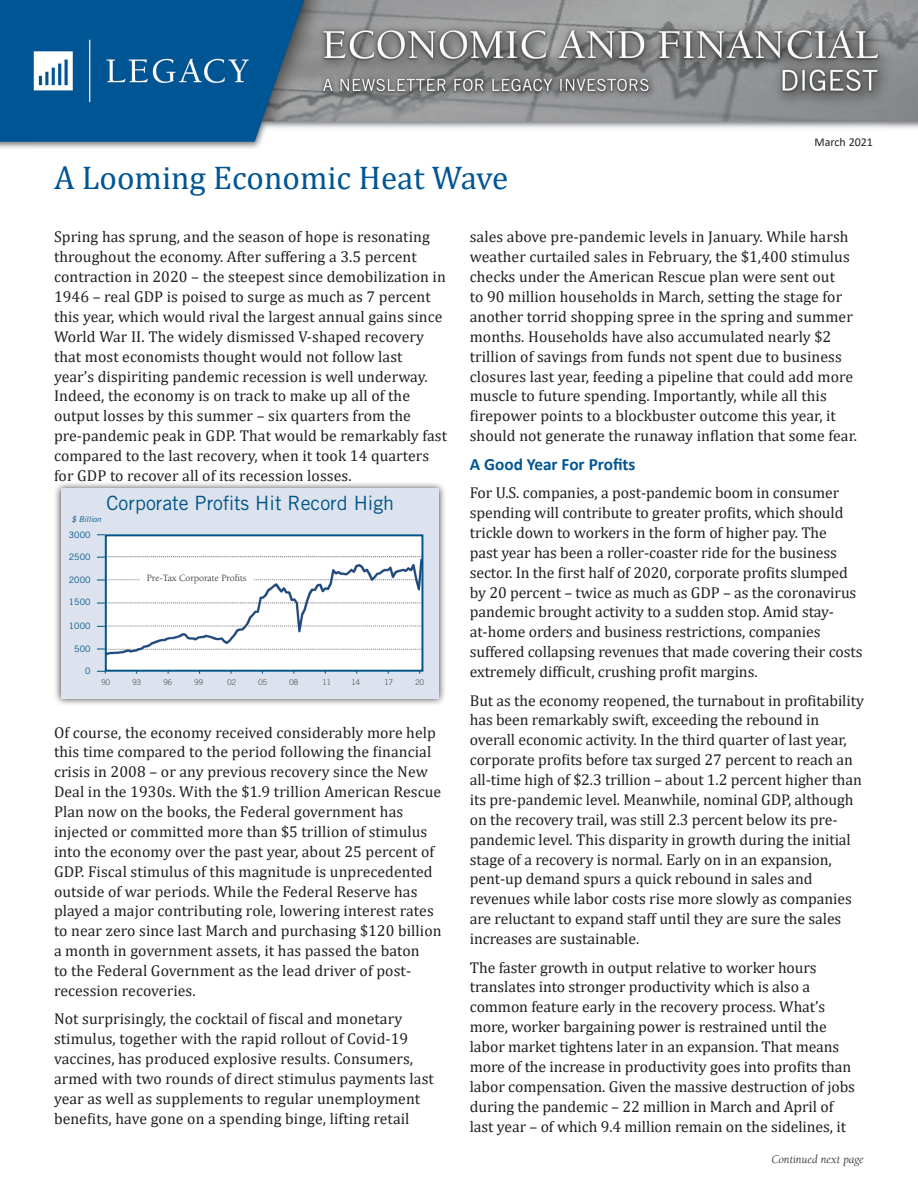
<style>
.page{position:relative;width:918px;height:1188px;background:#fff}
.page>*{position:absolute;margin:0;border:0;box-sizing:border-box;transform-origin:0 0}
.headline_24_28_8{font:33px "Cambria";color:#005594}
.t1{font:19.65px "Trade Gothic LT Std";color:#005487}
.body_10_5_13_25__-5t{font:700 17.25px "Calibri";color:#005594}
.body_10_5_13_25__5t{font:15.75px/20px "Cambria";letter-spacing:.005em;color:#231f20}
.body_10_5_13_25__-5t-2{font:15.75px/19.8px "Cambria";letter-spacing:-.005em;color:#231f20}
.continued{font:italic 12px "Berkeley Std";color:#231f20}
.header_date{font:12px "Calibri";color:#231f20}
.t2{font:9.9px "Berkeley Std";color:#231f20}
.t3{font:8.85px "Trade Gothic LT Std";color:#005487}
.t4{font:7.8px "Trade Gothic LT Std";letter-spacing:-.07em;color:#5f5f62}
.t5{font:italic 7.8px "Trade Gothic LT Std";color:#005487}
</style>
<div class="page">
<img style="left:0;top:0;width:918px;height:149px">
<div style="left:53px;top:481px;width:393px;height:226px;background:#231f20;opacity:.9"></div>
<div style="left:61px;top:489px;width:378px;height:210px;background:#dce3ee"></div>
<svg style="left:97px;top:670px;width:9px;height:4px"></svg>
<img style="left:108px;top:537px;width:312px;height:132px">
<div style="left:105px;top:534px;width:318px;height:138px;border:2px solid #005487"></div>
<div style="left:140px;top:573px;width:114px;height:13px;background:#fff"></div>
<p class="header_date" style="left:815px;top:134px;width:60px">March 2021</p>
<p class="headline_24_28_8" style="left:54px;top:158px;width:456px">A Looming Economic Heat Wave</p>
<p class="body_10_5_13_25__5t" style="left:54px;top:227px;width:395px">Spring has sprung, and the season of hope is resonating throughout the economy. After suffering a 3.5 percent contraction in 2020 – the steepest since demobilization in 1946 – real GDP is poised to surge as much as 7 percent this year, which would rival the largest annual gains since World War II. The widely dismissed V-shaped recovery that most economists thought would not follow last<br>year’s dispiriting pandemic recession is well underway.<br>Indeed, the economy is on track to make up all of the output losses by this summer – six quarters from the pre-pandemic peak in GDP. That would be remarkably fast compared to the last recovery, when it took 14 quarters for GDP to recover all of its recession losses.</p>
<p class="body_10_5_13_25__5t" style="left:470px;top:227px;width:389px">sales above pre-pandemic levels in January. While harsh weather curtailed sales in February, the $1,400 stimulus checks under the American Rescue plan were sent out<br>to 90 million households in March, setting the stage for another torrid shopping spree in the spring and summer months. Households have also accumulated nearly $2 trillion of savings from funds not spent due to business closures last year, feeding a pipeline that could add more muscle to future spending. Importantly, while all this firepower points to a blockbuster outcome this year, it should not generate the runaway inflation that some fear.</p>
<p class="body_10_5_13_25__-5t" style="left:470px;top:452px;width:167px">A Good Year For Profits</p>
<p class="body_10_5_13_25__-5t-2" style="left:470px;top:483px;width:394px">For U.S. companies, a post-pandemic boom in consumer spending will contribute to greater profits, which should trickle down to workers in the form of higher pay. The<br>past year has been a roller-coaster ride for the business sector. In the first half of 2020, corporate profits slumped by 20 percent – twice as much as GDP – as the coronavirus pandemic brought activity to a sudden stop. Amid stay&shy;at-home orders and business restrictions, companies suffered collapsing revenues that made covering their costs extremely difficult, crushing profit margins.</p>
<p class="body_10_5_13_25__-5t-2" style="left:470px;top:690px;width:396px">But as the economy reopened, the turnabout in profitability has been remarkably swift, exceeding the rebound in overall economic activity. In the third quarter of last year, corporate profits before tax surged 27 percent to reach an all-time high of $2.3 trillion – about 1.2 percent higher than its pre-pandemic level. Meanwhile, nominal GDP, although on the recovery trail, was still 2.3 percent below its pre&shy;pandemic level. This disparity in growth during the initial stage of a recovery is normal. Early on in an expansion, pent-up demand spurs a quick rebound in sales and revenues while labor costs rise more slowly as companies are reluctant to expand staff until they are sure the sales increases are sustainable.</p>
<p class="body_10_5_13_25__-5t-2" style="left:470px;top:957px;width:387px">The faster growth in output relative to worker hours translates into stronger productivity which is also a common feature early in the recovery process. What’s more, worker bargaining power is restrained until the labor market tightens later in an expansion. That means more of the increase in productivity goes into profits than labor compensation. Given the massive destruction of jobs during the pandemic – 22 million in March and April of last year – of which 9.4 million remain on the sidelines, it</p>
<p class="t1" style="left:107px;top:492px;width:289px">Corporate Profits Hit Record High</p>
<p class="t5" style="left:72px;top:515px;width:31px">$ Billion</p>
<p class="t3" style="left:69px;top:530px;width:23px">3000</p>
<p class="t3" style="left:69px;top:551px;width:23px">2500</p>
<p class="t3" style="left:69px;top:575px;width:23px">2000</p>
<p class="t3" style="left:69px;top:597px;width:23px">1500</p>
<p class="t3" style="left:69px;top:620px;width:23px">1000</p>
<p class="t3" style="left:74px;top:644px;width:18px">500</p>
<p class="t3" style="left:85px;top:665px;width:7px">0</p>
<p class="t2" style="left:147px;top:572px;width:101px">Pre-Tax Corporate Profits</p>
<p class="t4" style="left:101px;top:678px;width:11px">90</p>
<p class="t4" style="left:132px;top:678px;width:11px">93</p>
<p class="t4" style="left:163px;top:678px;width:11px">96</p>
<p class="t4" style="left:194px;top:678px;width:11px">99</p>
<p class="t4" style="left:227px;top:678px;width:11px">02</p>
<p class="t4" style="left:258px;top:678px;width:11px">05</p>
<p class="t4" style="left:289px;top:678px;width:11px">08</p>
<p class="t4" style="left:322px;top:678px;width:11px">11</p>
<p class="t4" style="left:351px;top:678px;width:11px">14</p>
<p class="t4" style="left:384px;top:678px;width:11px">17</p>
<p class="t4" style="left:415px;top:678px;width:11px">20</p>
<p class="body_10_5_13_25__5t" style="left:54px;top:722px;width:389px">Of course, the economy received considerably more help this time compared to the period following the financial crisis in 2008 – or any previous recovery since the New Deal in the 1930s. With the $1.9 trillion American Rescue Plan now on the books, the Federal government has injected or committed more than $5 trillion of stimulus into the economy over the past year, about 25 percent of GDP. Fiscal stimulus of this magnitude is unprecedented outside of war periods. While the Federal Reserve has played a major contributing role, lowering interest rates to near zero since last March and purchasing $120 billion a month in government assets, it has passed the baton<br>to the Federal Government as the lead driver of post&shy;recession recoveries.</p>
<p class="body_10_5_13_25__5t" style="left:54px;top:1009px;width:381px">Not surprisingly, the cocktail of fiscal and monetary stimulus, together with the rapid rollout of Covid-19 vaccines, has produced explosive results. Consumers, armed with two rounds of direct stimulus payments last year as well as supplements to regular unemployment benefits, have gone on a spending binge, lifting retail</p>
<p class="continued" style="left:771px;top:1153px;width:94px">Continued next page</p>
</div>
